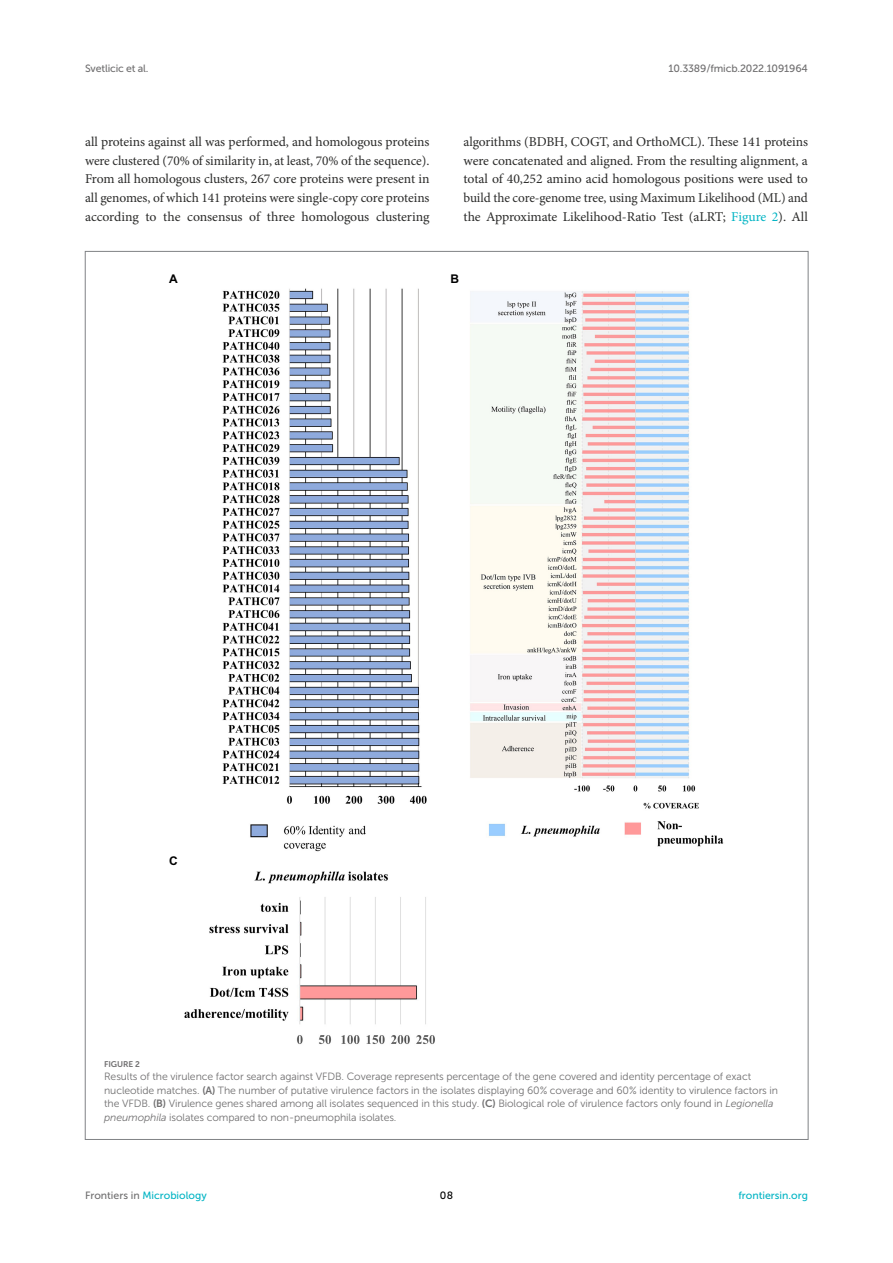
<style>
.page{position:relative;width:893px;height:1263px;background:#fff}
.page>*{position:absolute;margin:0;border:0;box-sizing:border-box;transform-origin:0 0}
.TEXT{font:13.5px/18.8px "Minion Pro";letter-spacing:-.01em;color:#2b2b2a;text-align:justify}
.t1{font:700 12px "Arial";color:#000}
.FIG_LEG{font:10.5px/13.5px "Museo Sans 300";letter-spacing:-.01em;color:#706f70}
.t2{font:10.5px "Museo Sans 500";letter-spacing:-.015em;color:#706f70}
.t3{font:10.5px "Museo Sans 500";color:#00b4c4}
.t4{font:10.5px "Museo Sans 500";color:#000}
.FIG_HD{font:8.25px "Museo Sans 700";letter-spacing:-.01em;color:#706f70}
.s1{color:#00b4c4}
.s2{font-family:"Museo Sans 700"}
.s3{font-style:italic}
.s4{color:#706f70}
</style>
<div class="page">
<img style="left:184px;top:288px;width:540px;height:757px">
<p class="t2" style="left:85px;top:63px;width:65px">Svetlicic et al.</p>
<p class="t2" style="left:668px;top:63px;width:141px">10.3389/fmicb.2022.1091964</p>
<p class="TEXT" style="left:85px;top:132px;width:346px">all proteins against all was performed, and homologous proteins were clustered (70% of similarity in, at least, 70% of the sequence).<br>From all homologous clusters, 267 core proteins were present in all genomes, of which 141 proteins were single-copy core proteins according to the consensus of three homologous clustering</p>
<p class="TEXT" style="left:463px;top:132px;width:346px">algorithms (BDBH, COGT, and OrthoMCL). These 141 proteins were concatenated and aligned. From the resulting alignment, a total of 40,252 amino acid homologous positions were used to build the core-genome tree, using Maximum Likelihood (ML) and the Approximate Likelihood-Ratio Test (aLRT; <span class="s1">Figure 2</span>). All</p>
<p class="t1" style="left:169px;top:270px;width:10px">A</p>
<p class="t1" style="left:169px;top:852px;width:10px">C</p>
<p class="t1" style="left:451px;top:270px;width:10px">B</p>
<p class="FIG_HD" style="left:104px;top:1059px;width:37px">FIGURE 2</p>
<p class="FIG_LEG" style="left:104px;top:1070px;width:675px">Results of the virulence factor search against VFDB. Coverage represents percentage of the gene covered and identity percentage of exact nucleotide matches. <span class="s2">(A)</span> The number of putative virulence factors in the isolates displaying 60% coverage and 60% identity to virulence factors in the VFDB. <span class="s2">(B)</span> Virulence genes shared among all isolates sequenced in this study. <span class="s2">(C)</span> Biological role of virulence factors only found in <span class="s3">Legionella pneumophila</span> isolates compared to non-pneumophila isolates.</p>
<p class="t3" style="left:85px;top:1190px;width:123px"><span class="s4">Frontiers in</span> Microbiology</p>
<p class="t4" style="left:440px;top:1190px;width:15px">08</p>
<p class="t3" style="left:738px;top:1190px;width:71px">frontiersin.org</p>
</div>
